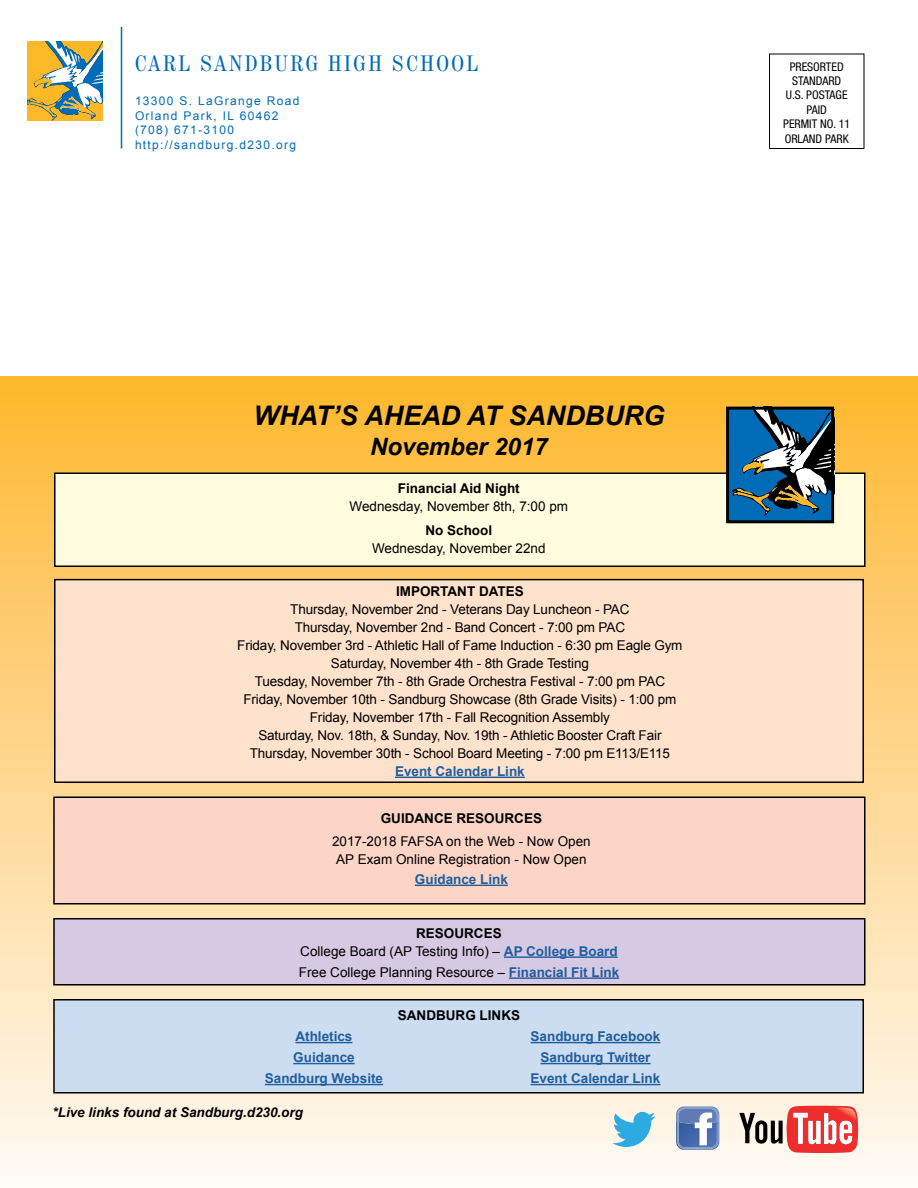
<style>
.page{position:relative;width:918px;height:1188px;background:#fff}
.page>*{position:absolute;margin:0;border:0;box-sizing:border-box;transform-origin:0 0}
.t1{font:italic 700 27px "Arial";color:#000}
.t2{font:italic 700 24px "Arial";color:#000}
.t3{font:condensed 22.2px "Century 725 BT";letter-spacing:.11em;color:#006bb6}
.t4{font:13.5px/18px "Arial";letter-spacing:-.01em;color:#000;text-align:center}
.t5{font:700 13.5px "Arial";color:#215e9e}
.t6{font:700 13.5px "Arial";color:#000}
.t7{font:italic 700 13.5px "Arial";color:#000}
.t8{font:12px/14.7px "Arial";letter-spacing:.11em;color:#006bb6}
.t9{font:condensed 12px/14.4px "Helvetica Neue";color:#000;text-align:center}
.s1{font-weight:700}
.s2{font-weight:700;color:#215e9e}
</style>
<div class="page">
<div style="left:0;top:377px;width:918px;height:811px;background:linear-gradient(to bottom,#feb730,#fffaf6)"></div>
<div style="left:769px;top:54px;width:95px;height:95px;border:1px solid #000"></div>
<svg style="left:27px;top:41px;width:75px;height:80px;background:#baaf72"></svg>
<hr style="left:121px;top:27px;width:1px;height:121px;background:#006bb6">
<div style="left:55px;top:473px;width:810px;height:93px;background:#fffcdf"></div>
<div style="left:54px;top:472px;width:812px;height:95px;border:2px solid #000"></div>
<div style="left:55px;top:580px;width:808px;height:202px;background:#fee2cc"></div>
<div style="left:54px;top:579px;width:810px;height:204px;border:2px solid #000"></div>
<div style="left:54px;top:797px;width:811px;height:107px;background:#fcd5c7"></div>
<div style="left:53px;top:796px;width:813px;height:108px;border:2px solid #000"></div>
<div style="left:54px;top:919px;width:811px;height:66px;background:#d6c9e3"></div>
<div style="left:53px;top:918px;width:813px;height:68px;border:2px solid #000"></div>
<div style="left:54px;top:1000px;width:809px;height:93px;background:#ccddf2"></div>
<div style="left:53px;top:999px;width:811px;height:95px;border:2px solid #000"></div>
<svg style="left:739px;top:1106px;width:119px;height:47px;background:#dd8b87"></svg>
<svg style="left:676px;top:1107px;width:43px;height:43px;background:#7c94c2"></svg>
<svg style="left:612px;top:1112px;width:44px;height:35px;background:#82c9e3"></svg>
<hr style="left:395px;top:777px;width:130px;height:1px;background:#215e9e">
<hr style="left:415px;top:885px;width:93px;height:1px;background:#215e9e">
<hr style="left:504px;top:956px;width:114px;height:2px;background:#215e9e">
<hr style="left:509px;top:977px;width:110px;height:2px;background:#215e9e">
<hr style="left:295px;top:1042px;width:58px;height:1px;background:#215e9e">
<hr style="left:531px;top:1042px;width:129px;height:1px;background:#215e9e">
<hr style="left:293px;top:1063px;width:62px;height:1px;background:#215e9e">
<hr style="left:541px;top:1063px;width:109px;height:1px;background:#215e9e">
<hr style="left:265px;top:1084px;width:118px;height:1px;background:#215e9e">
<hr style="left:531px;top:1084px;width:129px;height:1px;background:#215e9e">
<div style="left:727px;top:408px;width:106px;height:114px;background:#006bb6"></div>
<svg style="left:732px;top:406px;width:102px;height:110px"></svg>
<div style="left:726px;top:407px;width:108px;height:116px;border:3px solid #000"></div>
<h3 class="t3" style="left:135px;top:50px;width:345px">CARL SANDBURG HIGH SCHOOL</h3>
<p class="t8" style="left:135px;top:94px;width:166px">13300 S. LaGrange Road<br>Orland Park, IL 60462 (708) 671-3100 http://sandburg.d230.org</p>
<h1 class="t1" style="left:254px;top:398px;width:412px">WHAT’S AHEAD AT SANDBURG</h1>
<h2 class="t2" style="left:370px;top:431px;width:179px">November 2017</h2>
<p class="t6" style="left:398px;top:479px;width:123px">Financial Aid Night</p>
<p class="t4" style="left:350px;top:497px;width:220px">Wednesday, November 8th, 7:00 pm</p>
<p class="t6" style="left:425px;top:522px;width:68px">No School</p>
<p class="t4" style="left:372px;top:540px;width:175px">Wednesday, November 22nd</p>
<p class="t6" style="left:396px;top:582px;width:129px">IMPORTANT DATES</p>
<p class="t4" style="left:237px;top:600px;width:447px">Thursday, November 2nd - Veterans Day Luncheon - PAC<br>Thursday, November 2nd - Band Concert - 7:00 pm PAC<br>Friday, November 3rd - Athletic Hall of Fame Induction - 6:30 pm Eagle Gym Saturday, November 4th - 8th Grade Testing<br>Tuesday, November 7th - 8th Grade Orchestra Festival - 7:00 pm PAC Friday, November 10th - Sandburg Showcase (8th Grade Visits) - 1:00 pm Friday, November 17th - Fall Recognition Assembly<br>Saturday, Nov. 18th, &amp; Sunday, Nov. 19th - Athletic Booster Craft Fair Thursday, November 30th - School Board Meeting - 7:00 pm E113/E115</p>
<p class="t5" style="left:395px;top:762px;width:131px">Event Calendar Link</p>
<p class="t6" style="left:381px;top:810px;width:163px">GUIDANCE RESOURCES</p>
<p class="t4" style="left:332px;top:832px;width:260px;line-height:18.8px">2017-2018 FAFSA on the Web - Now Open<br>AP Exam Online Registration - Now Open</p>
<p class="t5" style="left:415px;top:870px;width:95px">Guidance Link</p>
<p class="t4" style="left:300px;top:924px;width:319px"><span class="s1">RESOURCES<br></span>College Board (AP Testing Info) – <span class="s2">AP College Board</span></p>
<p class="t4" style="left:299px;top:963px;width:322px">Free College Planning Resource – <span class="s2">Financial Fit Link</span></p>
<p class="t6" style="left:398px;top:1007px;width:124px">SANDBURG LINKS</p>
<p class="t5" style="left:295px;top:1028px;width:59px">Athletics</p>
<p class="t5" style="left:531px;top:1028px;width:131px">Sandburg Facebook</p>
<p class="t5" style="left:293px;top:1049px;width:63px">Guidance</p>
<p class="t5" style="left:541px;top:1049px;width:111px">Sandburg Twitter</p>
<p class="t5" style="left:265px;top:1070px;width:120px">Sandburg Website</p>
<p class="t5" style="left:531px;top:1070px;width:131px">Event Calendar Link</p>
<p class="t7" style="left:52px;top:1104px;width:252px">*Live links found at Sandburg.d230.org</p>
<p class="t9" style="left:783px;top:59px;width:69px">PRESORTED<br>STANDARD<br>U.S. POSTAGE<br>PAID<br>PERMIT NO. 11<br>ORLAND PARK</p>
</div>
